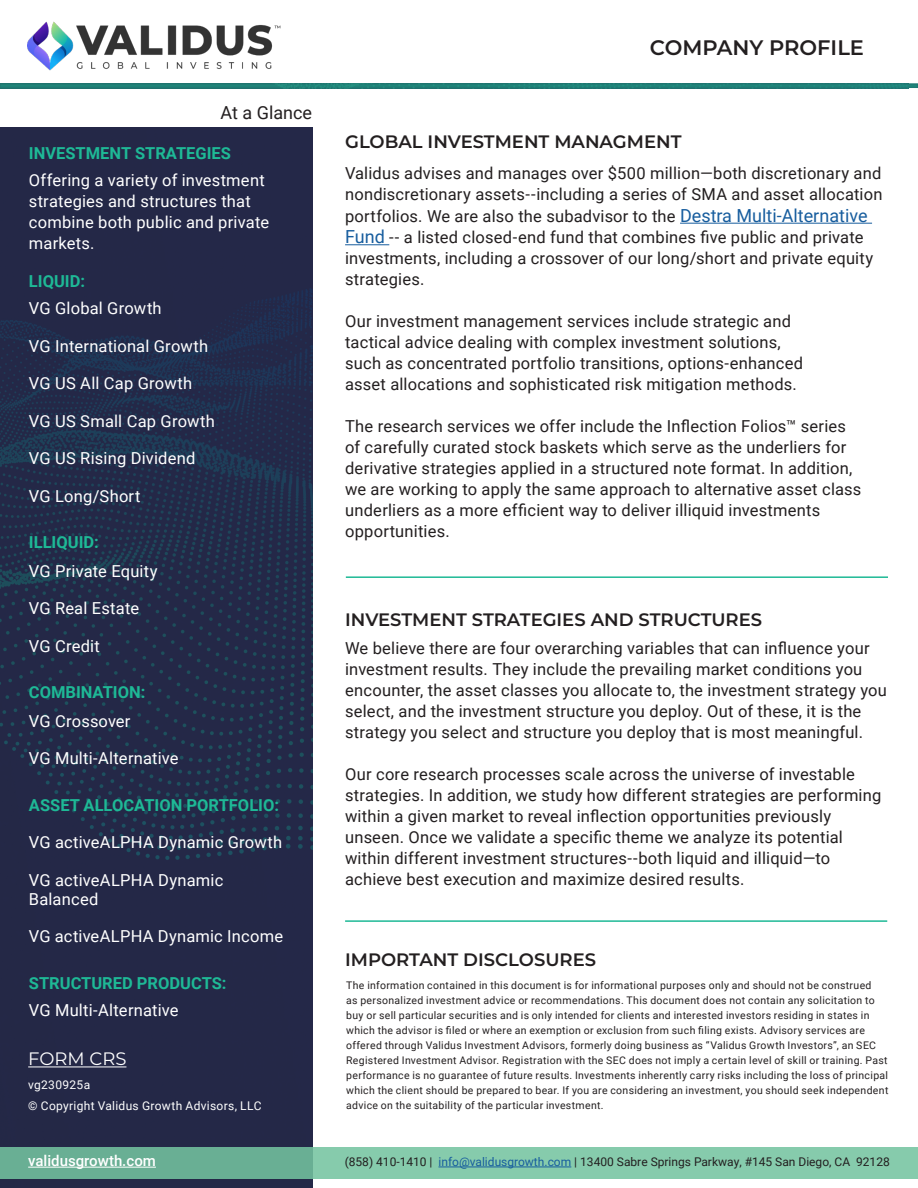
<style>
.page{position:relative;width:918px;height:1188px;background:#fff}
.page>*{position:absolute;margin:0;border:0;box-sizing:border-box;transform-origin:0 0}
.t1{font:600 21px "Montserrat";color:#231f20}
.Paragraph_Style_1{font:600 18px "Montserrat";color:#231f20}
.t2{font:18px "Roboto";color:#231f20}
.t3{font:18px "Montserrat";color:#fff}
.t4{font:16.5px/21px "Roboto";letter-spacing:.01em;color:#231f20}
.t5{font:16.5px/21px "Roboto";letter-spacing:.01em;color:#fff}
.t6{font:700 16.5px "Roboto";color:#1eb996}
.t7{font:500 15px "Roboto";color:#fff}
.t8{font:12px "Roboto";color:#231f20}
.t9{font:12px/21px "Roboto";letter-spacing:.025em;color:#fff}
.t10{font:10.5px/15px "Roboto";letter-spacing:.03em;color:#231f20}
.s1{font-size:18px;color:#175d9e}
.s2{color:#175d9e}
</style>
<div class="page">
<img style="left:0;top:127px;width:312px;height:1061px">
<img style="left:27px;top:21px;width:254px;height:49px">
<div style="left:0;top:83px;width:918px;height:7px;background:#1eb996;opacity:.96"></div>
<hr style="left:28px;top:1066px;width:98px;height:1px;background:#fff">
<svg style="left:0;top:1147px;width:918px;height:32px;background:#7cc1a3"></svg>
<hr style="left:28px;top:1167px;width:128px;height:1px;background:#fff">
<hr style="left:438px;top:1167px;width:133px;height:1px;background:#175d9e">
<hr style="left:680px;top:223px;width:192px;height:1px;background:#175d9e">
<hr style="left:345px;top:244px;width:44px;height:1px;background:#175d9e">
<hr style="left:346px;top:576px;width:542px;height:2px;background:#1eb996">
<hr style="left:345px;top:920px;width:542px;height:2px;background:#1eb996">
<p class="t2" style="left:221px;top:100px;width:93px">At a Glance</p>
<p class="t6" style="left:29px;top:142px;width:204px">INVESTMENT STRATEGIES</p>
<p class="t5" style="left:29px;top:169px;width:242px">Offering a variety of investment strategies and structures that combine both public and private markets.</p>
<p class="t6" style="left:29px;top:269px;width:58px">LIQUID:</p>
<p class="t5" style="left:29px;top:297px;width:134px">VG Global Growth</p>
<p class="t5" style="left:29px;top:335px;width:181px">VG International Growth</p>
<p class="t5" style="left:29px;top:372px;width:165px">VG US All Cap Growth</p>
<p class="t5" style="left:29px;top:410px;width:187px">VG US Small Cap Growth</p>
<p class="t5" style="left:29px;top:447px;width:168px">VG US Rising Dividend</p>
<p class="t5" style="left:29px;top:485px;width:113px">VG Long/Short</p>
<p class="t6" style="left:29px;top:531px;width:71px">ILLIQUID:</p>
<p class="t5" style="left:29px;top:560px;width:130px">VG Private Equity</p>
<p class="t5" style="left:29px;top:597px;width:112px">VG Real Estate</p>
<p class="t5" style="left:29px;top:635px;width:73px">VG Credit</p>
<p class="t6" style="left:29px;top:681px;width:118px">COMBINATION:</p>
<p class="t5" style="left:29px;top:710px;width:103px">VG Crossover</p>
<p class="t5" style="left:29px;top:747px;width:151px">VG Multi-Alternative</p>
<p class="t6" style="left:29px;top:794px;width:252px">ASSET ALLOCATION PORTFOLIO:</p>
<p class="t5" style="left:29px;top:831px;width:255px">VG activeALPHA Dynamic Growth</p>
<p class="t5" style="left:29px;top:870px;width:196px;line-height:18.8px">VG activeALPHA Dynamic<br>Balanced</p>
<p class="t5" style="left:29px;top:925px;width:256px">VG activeALPHA Dynamic Income</p>
<p class="t6" style="left:29px;top:971px;width:199px">STRUCTURED PRODUCTS:</p>
<p class="t5" style="left:29px;top:999px;width:151px">VG Multi-Alternative</p>
<p class="t3" style="left:28px;top:1046px;width:100px">FORM CRS</p>
<p class="t9" style="left:28px;top:1074px;width:235px">vg230925a<br>© Copyright Validus Growth Advisors, LLC</p>
<p class="t1" style="left:650px;top:33px;width:216px">COMPANY PROFILE</p>
<p class="Paragraph_Style_1" style="left:345px;top:129px;width:338px">GLOBAL INVESTMENT MANAGMENT</p>
<p class="t4" style="left:345px;top:162px;width:539px">Validus advises and manages over $500 million—both discretionary and nondiscretionary assets--including a series of SMA and asset allocation portfolios. We are also the subadvisor to the <span class="s1">Destra Multi-Alternative Fund</span> -- a listed closed-end fund that combines five public and private investments, including a crossover of our long/short and private equity strategies.</p>
<p class="t4" style="left:345px;top:310px;width:460px">Our investment management services include strategic and tactical advice dealing with complex investment solutions, such as concentrated portfolio transitions, options-enhanced asset allocations and sophisticated risk mitigation methods.</p>
<p class="t4" style="left:345px;top:415px;width:518px">The research services we offer include the Inflection Folios™ series of carefully curated stock baskets which serve as the underliers for derivative strategies applied in a structured note format. In addition, we are working to apply the same approach to alternative asset class underliers as a more efficient way to deliver illiquid investments opportunities.</p>
<p class="Paragraph_Style_1" style="left:345px;top:607px;width:419px">INVESTMENT STRATEGIES AND STRUCTURES</p>
<p class="t4" style="left:345px;top:637px;width:543px">We believe there are four overarching variables that can influence your investment results. They include the prevailing market conditions you encounter, the asset classes you allocate to, the investment strategy you select, and the investment structure you deploy. Out of these, it is the strategy you select and structure you deploy that is most meaningful.</p>
<p class="t4" style="left:345px;top:763px;width:538px">Our core research processes scale across the universe of investable strategies. In addition, we study how different strategies are performing within a given market to reveal inflection opportunities previously unseen. Once we validate a specific theme we analyze its potential within different investment structures--both liquid and illiquid—to achieve best execution and maximize desired results.</p>
<p class="Paragraph_Style_1" style="left:345px;top:947px;width:252px">IMPORTANT DISCLOSURES</p>
<p class="t10" style="left:346px;top:978px;width:544px">The information contained in this document is for informational purposes only and should not be construed<br>as personalized investment advice or recommendations. This document does not contain any solicitation to buy or sell particular securities and is only intended for clients and interested investors residing in states in which the advisor is filed or where an exemption or exclusion from such filing exists. Advisory services are offered through Validus Investment Advisors, formerly doing business as “Validus Growth Investors”, an SEC Registered Investment Advisor. Registration with the SEC does not imply a certain level of skill or training. Past performance is no guarantee of future results. Investments inherently carry risks including the loss of principal which the client should be prepared to bear. If you are considering an investment, you should seek independent advice on the suitability of the particular investment.</p>
<p class="t7" style="left:28px;top:1150px;width:129px">validusgrowth.com</p>
<p class="t8" style="left:345px;top:1153px;width:547px">(858) 410-1410 | <span class="s2">info@validusgrowth.com</span> | 13400 Sabre Springs Parkway, #145 San Diego, CA 92128</p>
</div>
